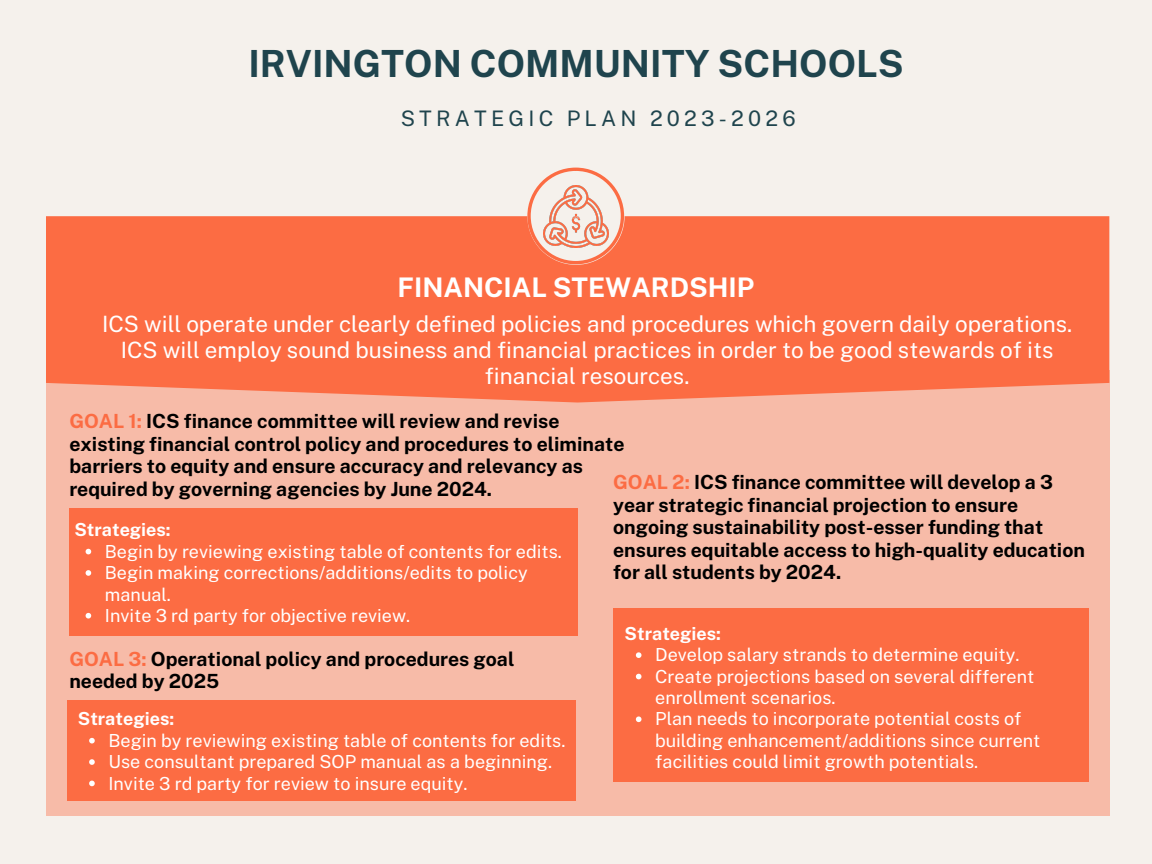
<style>
.page{position:relative;width:1152px;height:864px;background:#f5f1ec}
.page>*{position:absolute;margin:0;border:0;box-sizing:border-box;transform-origin:0 0}
.t1{font:700 37.35px "Public Sans";color:#1f444d}
.t2{font:700 27px "Public Sans";color:#fff}
.t3{font:22.5px/25.8px "Public Sans";color:#fff;text-align:center}
.t4{font:21.3px "Public Sans";letter-spacing:.195em;color:#1f444d}
.t5{font:700 19.5px/22.5px "Public Sans";color:#000}
.t6{font:18px/21.3px "Public Sans";color:#fff}
.t7{font:700 18px "Public Sans";color:#fff}
.s1{color:#fc6c43}
</style>
<div class="page">
<div style="left:46px;top:370px;width:1063px;height:445px;background:#f7bba8"></div>
<div style="left:46px;top:216px;width:1063px;height:187px;background:#fc6c43"></div>
<svg style="left:527px;top:168px;width:97px;height:96px"></svg>
<img style="left:543px;top:185px;width:66px;height:62px">
<div style="left:69px;top:508px;width:509px;height:127px;background:#fc6c43"></div>
<div style="left:613px;top:608px;width:476px;height:174px;background:#fc6c43"></div>
<svg style="left:86px;top:549px;width:5px;height:5px"></svg>
<svg style="left:86px;top:570px;width:5px;height:6px"></svg>
<svg style="left:86px;top:613px;width:5px;height:6px"></svg>
<svg style="left:636px;top:652px;width:5px;height:6px"></svg>
<svg style="left:636px;top:674px;width:5px;height:5px"></svg>
<svg style="left:636px;top:716px;width:5px;height:6px"></svg>
<div style="left:68px;top:700px;width:508px;height:101px;background:#fc6c43"></div>
<svg style="left:89px;top:738px;width:6px;height:5px"></svg>
<svg style="left:89px;top:759px;width:6px;height:6px"></svg>
<svg style="left:89px;top:781px;width:6px;height:5px"></svg>
<p class="t1" style="left:248px;top:42px;width:657px">IRVINGTON COMMUNITY SCHOOLS</p>
<p class="t4" style="left:401px;top:105px;width:396px">STRATEGIC PLAN 2023-2026</p>
<p class="t2" style="left:398px;top:271px;width:359px">FINANCIAL STEWARDSHIP</p>
<p class="t3" style="left:102px;top:311px;width:972px">ICS will operate under clearly defined policies and procedures which govern daily operations.</p>
<p class="t3" style="left:121px;top:337px;width:934px">ICS will employ sound business and financial practices in order to be good stewards of its financial resources.</p>
<p class="t5" style="left:69px;top:410px;width:557px"><span class="s1">GOAL 1:</span> ICS finance committee will review and revise existing financial control policy and procedures to eliminate barriers to equity and ensure accuracy and relevancy as required by governing agencies by June 2024.</p>
<p class="t5" style="left:613px;top:471px;width:473px"><span class="s1">GOAL 2:</span> ICS finance committee will develop a 3 year strategic financial projection to ensure ongoing sustainability post-esser funding that ensures equitable access to high-quality education for all students by 2024.</p>
<p class="t7" style="left:74px;top:519px;width:98px">Strategies:</p>
<p class="t6" style="left:105px;top:541px;width:459px">Begin by reviewing existing table of contents for edits.</p>
<p class="t6" style="left:105px;top:562px;width:424px">Begin making corrections/additions/edits to policy manual.</p>
<p class="t6" style="left:105px;top:605px;width:307px">Invite 3 rd party for objective review.</p>
<p class="t7" style="left:625px;top:623px;width:98px">Strategies:</p>
<p class="t5" style="left:69px;top:647px;width:447px"><span class="s1">GOAL 3:</span> Operational policy and procedures goal needed by 2025</p>
<p class="t7" style="left:78px;top:708px;width:98px">Strategies:</p>
<p class="t6" style="left:108px;top:730px;width:459px">Begin by reviewing existing table of contents for edits.</p>
<p class="t6" style="left:108px;top:751px;width:445px">Use consultant prepared SOP manual as a beginning.</p>
<p class="t6" style="left:108px;top:772px;width:360px">Invite 3 rd party for review to insure equity.</p>
<p class="t6" style="left:655px;top:644px;width:366px">Develop salary strands to determine equity.</p>
<p class="t6" style="left:655px;top:666px;width:381px">Create projections based on several different enrollment scenarios.</p>
<p class="t6" style="left:655px;top:708px;width:387px">Plan needs to incorporate potential costs of building enhancement/additions since current facilities could limit growth potentials.</p>
</div>
